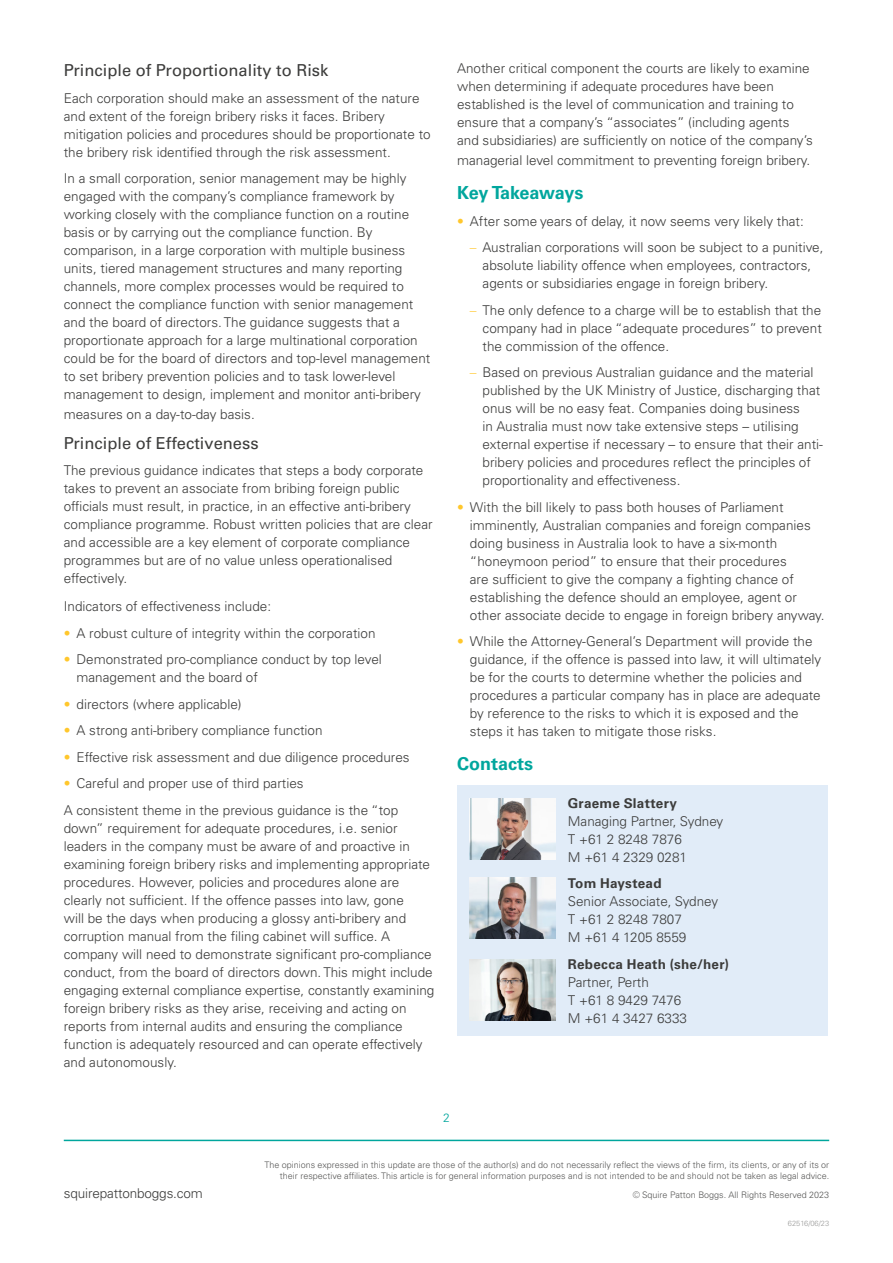
<style>
.page{position:relative;width:893px;height:1263px;background:#fff}
.page>*{position:absolute;margin:0;border:0;box-sizing:border-box;transform-origin:0 0}
.t1{font:700 18px "Univers LTCYR 65";letter-spacing:-.02em;color:#00a69d}
.t2{font:700 18px "Univers LTCYR 65";color:#00a69d}
.t3{font:16.5px "Univers LTCYR 55 Roman";color:#3c3c3b}
.t4{font:300 13.5px/18px "Univers LTCYR 45";color:#3c3c3b}
.t5{font:700 13.5px "Univers LTCYR 65";letter-spacing:.015em;color:#3c3c3b}
.t6{font:300 12px "Univers LTCYR 45";color:#00a69d}
.t7{font:300 9px/10.8px "Univers LTCYR 45";color:#575756;text-align:right}
.t8{font:300 7.5px "Univers LTCYR 45";color:#9d9d9c}
.s1{color:#ffc72c}
.s2{font-family:"Univers LTCYR 47 Light Cond";font-weight:400;color:#ffc72c}
</style>
<div class="page">
<hr style="left:64px;top:1140px;width:765px;height:1px;background:#00a69d">
<div style="left:457px;top:785px;width:371px;height:250px;background:#e1ecf8"></div>
<img style="left:470px;top:799px;width:85px;height:60px">
<img style="left:470px;top:878px;width:85px;height:60px">
<img style="left:470px;top:959px;width:85px;height:61px">
<p class="t3" style="left:64px;top:59px;width:266px">Principle of Proportionality to Risk</p>
<p class="t4" style="left:64px;top:89px;width:368px">Each corporation should make an assessment of the nature and extent of the foreign bribery risks it faces. Bribery mitigation policies and procedures should be proportionate to the bribery risk identified through the risk assessment.</p>
<p class="t4" style="left:64px;top:169px;width:368px">In a small corporation, senior management may be highly engaged with the company’s compliance framework by working closely with the compliance function on a routine basis or by carrying out the compliance function. By comparison, in a large corporation with multiple business units, tiered management structures and many reporting channels, more complex processes would be required to connect the compliance function with senior management and the board of directors. The guidance suggests that a proportionate approach for a large multinational corporation could be for the board of directors and top-level management to set bribery prevention policies and to task lower-level management to design, implement and monitor anti-bribery</p>
<p class="t4" style="left:64px;top:405px;width:192px">measures on a day-to-day basis.</p>
<p class="t3" style="left:64px;top:431px;width:196px">Principle of Effectiveness</p>
<p class="t4" style="left:64px;top:461px;width:370px">The previous guidance indicates that steps a body corporate takes to prevent an associate from bribing foreign public officials must result, in practice, in an effective anti-bribery compliance programme. Robust written policies that are clear and accessible are a key element of corporate compliance programmes but are of no value unless operationalised effectively.</p>
<p class="t4" style="left:64px;top:597px;width:209px">Indicators of effectiveness include:</p>
<p class="t4" style="left:64px;top:624px;width:313px"><span class="s1">•</span> A robust culture of integrity within the corporation</p>
<p class="t4" style="left:77px;top:650px;width:307px;text-indent:-13px"><span class="s1">•</span> Demonstrated pro-compliance conduct by top level management and the board of</p>
<p class="t4" style="left:64px;top:695px;width:179px"><span class="s1">•</span> directors (where applicable)</p>
<p class="t4" style="left:64px;top:721px;width:260px"><span class="s1">•</span> A strong anti-bribery compliance function</p>
<p class="t4" style="left:64px;top:748px;width:347px"><span class="s1">•</span> Effective risk assessment and due diligence procedures</p>
<p class="t4" style="left:64px;top:770px;width:336px;line-height:26.5px"><span class="s1">•</span> Careful and proper use of third parties<br>A consistent theme in the previous guidance is the “top</p>
<p class="t4" style="left:64px;top:819px;width:372px">down” requirement for adequate procedures, i.e. senior leaders in the company must be aware of and proactive in examining foreign bribery risks and implementing appropriate procedures. However, policies and procedures alone are clearly not sufficient. If the offence passes into law, gone<br>will be the days when producing a glossy anti-bribery and corruption manual from the filing cabinet will suffice. A company will need to demonstrate significant pro-compliance conduct, from the board of directors down. This might include engaging external compliance expertise, constantly examining foreign bribery risks as they arise, receiving and acting on reports from internal audits and ensuring the compliance function is adequately resourced and can operate effectively and autonomously.</p>
<p class="t4" style="left:457px;top:59px;width:357px">Another critical component the courts are likely to examine when determining if adequate procedures have been established is the level of communication and training to ensure that a company’s “associates” (including agents and subsidiaries) are sufficiently on notice of the company’s</p>
<p class="t4" style="left:457px;top:151px;width:355px">managerial level commitment to preventing foreign bribery.</p>
<h1 class="t1" style="left:457px;top:180px;width:128px">Key Takeaways</h1>
<p class="t4" style="left:457px;top:212px;width:348px"><span class="s1">•</span> After some years of delay, it now seems very likely that:</p>
<p class="t4" style="left:483px;top:238px;width:342px;text-indent:-13px"><span class="s2">–</span> Australian corporations will soon be subject to a punitive, absolute liability offence when employees, contractors, agents or subsidiaries engage in foreign bribery.</p>
<p class="t4" style="left:483px;top:301px;width:341px;text-align:justify;text-indent:-13px"><span class="s2">–</span> The only defence to a charge will be to establish that the company had in place “adequate procedures” to prevent the commission of the offence.</p>
<p class="t4" style="left:483px;top:363px;width:342px;text-indent:-13px"><span class="s2">–</span> Based on previous Australian guidance and the material published by the UK Ministry of Justice, discharging that onus will be no easy feat. Companies doing business<br>in Australia must now take extensive steps – utilising external expertise if necessary – to ensure that their anti&shy;bribery policies and procedures reflect the principles of proportionality and effectiveness.</p>
<p class="t4" style="left:470px;top:498px;width:356px;text-indent:-13px"><span class="s1">•</span> With the bill likely to pass both houses of Parliament imminently, Australian companies and foreign companies doing business in Australia look to have a six-month “honeymoon period” to ensure that their procedures<br>are sufficient to give the company a fighting chance of establishing the defence should an employee, agent or other associate decide to engage in foreign bribery anyway.</p>
<p class="t4" style="left:470px;top:632px;width:353px;text-indent:-13px"><span class="s1">•</span> While the Attorney-General’s Department will provide the guidance, if the offence is passed into law, it will ultimately be for the courts to determine whether the policies and procedures a particular company has in place are adequate by reference to the risks to which it is exposed and the steps it has taken to mitigate those risks.</p>
<h1 class="t2" style="left:457px;top:751px;width:78px">Contacts</h1>
<p class="t5" style="left:568px;top:793px;width:111px">Graeme Slattery</p>
<p class="t4" style="left:568px;top:811px;width:157px">Managing Partner, Sydney<br>T +61 2 8248 7876<br>M +61 4 2329 0281</p>
<p class="t5" style="left:568px;top:874px;width:95px">Tom Haystead</p>
<p class="t4" style="left:568px;top:892px;width:152px">Senior Associate, Sydney<br>T +61 2 8248 7807<br>M +61 4 1205 8559</p>
<p class="t5" style="left:568px;top:954px;width:163px">Rebecca Heath (she/her)</p>
<p class="t4" style="left:568px;top:972px;width:121px">Partner, Perth<br>T +61 8 9429 7476<br>M +61 4 3427 6333</p>
<p class="t6" style="left:443px;top:1110px;width:8px">2</p>
<p class="t4" style="left:64px;top:1184px;width:141px">squirepattonboggs.com</p>
<p class="t7" style="left:265px;top:1159px;width:566px">The opinions expressed in this update are those of the author(s) and do not necessarily reflect the views of the firm, its clients, or any of its or their respective affiliates. This article is for general information purposes and is not intended to be and should not be taken as legal advice.</p>
<p class="t7" style="left:633px;top:1189px;width:198px">© Squire Patton Boggs. All Rights Reserved 2023</p>
<p class="t8" style="left:788px;top:1218px;width:43px">62516/06/23</p>
</div>
